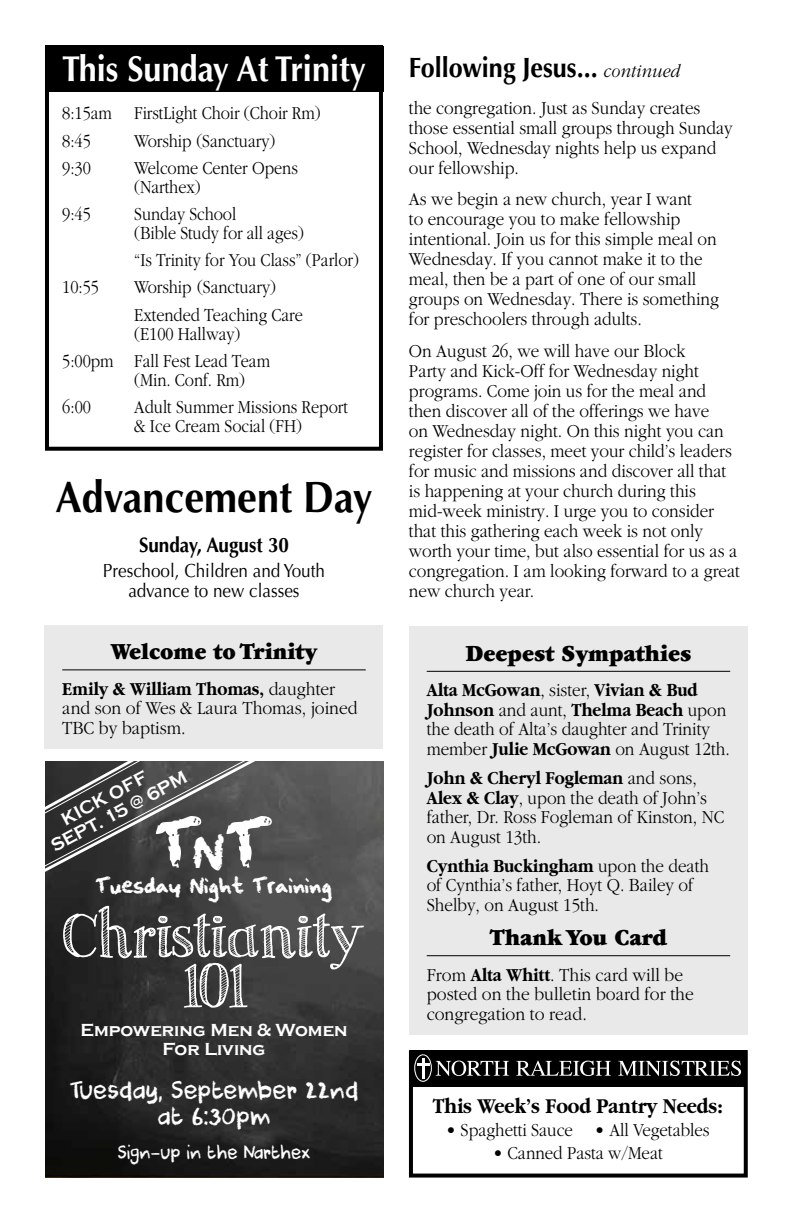
<style>
.page{position:relative;width:792px;height:1224px;background:#fff}
.page>*{position:absolute;margin:0;border:0;box-sizing:border-box;transform-origin:0 0}
.t1{font:63px/50.4px "Sketch Serif";color:#fff;text-align:center}
.t2{font:56px "squeakychalksound";color:#fff}
.t3{font:700 44px "Optima";color:#000;scale:.9 1}
.t4{font:700 36px "Optima";color:#fff;scale:.9 1}
.t5{font:700 28px "Optima";color:#000;scale:.9 1}
.t6{font:900 24px "Garamond";color:#000;scale:.92 1}
.t7{font:24px/25.8px "DK Cool Crayon";color:#fff;text-align:center;scale:.96 1}
.t8{font:700 22px "Garamond";color:#000;scale:.88 1}
.t9{font:700 21px "Optima";color:#000;scale:.9 1}
.t10{font:300 19px/20px "Garamond";color:#000;scale:.9 1}
.t11{font:300 19px/27.2px "Garamond";color:#000;scale:.86 1}
.t12{font:300 19px/19.6px "Garamond";color:#000;scale:.92 1}
.t13{font:300 19px "Garamond";color:#000;scale:.89 1}
.t14{font:19px/19.6px "Optima";color:#000;text-align:center;scale:.9 1}
.t15{font:700 18.6px/18.6px "Copperplate Gothic";color:#fff;scale:.96 1}
.t16{font:700 18px/19px "Copperplate Gothic";color:#fff;text-align:center}
.t17{font:18px "squeakychalksound";color:#fff}
.t18{font:18px "DK Cool Crayon";color:#fff;scale:.94 1}
.s1{font-weight:700}
.s2{font-size:39.2px}
.s3{font-family:"Garamond";font-weight:300;font-style:italic;font-size:19px}
</style>
<div class="page">
<img style="left:45px;top:762px;width:338px;height:416px">
<div style="left:45px;top:45px;width:338px;height:406px;border:4px solid #000"></div>
<div style="left:45px;top:46px;width:338px;height:46px;background:#000"></div>
<svg style="left:44px;top:748px;width:218px;height:138px"></svg>
<div style="left:409px;top:626px;width:338px;height:409px;background:#e9e9ea"></div>
<div style="left:45px;top:625px;width:338px;height:124px;background:#e9e9ea"></div>
<hr style="left:427px;top:671px;width:303px;height:1px;background:#000">
<hr style="left:427px;top:955px;width:303px;height:1px;background:#000">
<hr style="left:62px;top:669px;width:304px;height:1px;background:#000">
<div style="left:410px;top:1050px;width:336px;height:36px;background:#000"></div>
<svg style="left:436px;top:1061px;width:73px;height:15px"></svg>
<svg style="left:516px;top:1061px;width:95px;height:15px"></svg>
<svg style="left:618px;top:1061px;width:123px;height:15px"></svg>
<div style="left:414px;top:1054px;width:18px;height:28px;border:1px solid #fff;border-radius:50%"></div>
<hr style="left:422px;top:1058px;width:2px;height:20px;background:#fff">
<svg style="left:417px;top:1064px;width:12px;height:2px"></svg>
<div style="left:409px;top:1050px;width:339px;height:128px;border:4px solid #000"></div>
<h3 class="t4" style="left:62px;top:48px;width:339px">This Sunday At Trinity</h3>
<p class="t11" style="left:62px;top:100px;width:302px">8:15am FirstLight Choir (Choir Rm)<br>8:45</p>
<p class="t11" style="left:134px;top:127px;width:166px">Worship (Sanctuary)</p>
<p class="t11" style="left:62px;top:154px;width:35px">9:30</p>
<p class="t11" style="left:134px;top:158px;width:192px;line-height:19.2px">Welcome Center Opens (Narthex)</p>
<p class="t11" style="left:62px;top:201px;width:35px">9:45</p>
<p class="t11" style="left:134px;top:205px;width:199px;line-height:19.2px">Sunday School<br>(Bible Study for all ages)</p>
<p class="t11" style="left:134px;top:247px;width:263px">“Is Trinity for You Class” (Parlor)</p>
<p class="t11" style="left:62px;top:274px;width:44px">10:55</p>
<p class="t11" style="left:134px;top:274px;width:198px">Worship (Sanctuary)<br>Extended Teaching Care</p>
<p class="t11" style="left:62px;top:320px;width:243px;text-indent:72px">(E100 Hallway)<br>5:00pm Fall Fest Lead Team</p>
<p class="t11" style="left:134px;top:367px;width:130px">(Min. Conf. Rm)</p>
<p class="t11" style="left:62px;top:394px;width:35px">6:00</p>
<p class="t11" style="left:134px;top:398px;width:250px;line-height:19.2px">Adult Summer Missions Report &amp; Ice Cream Social (FH)</p>
<h3 class="t3" style="left:56px;top:471px;width:354px">Advancement Day</h3>
<p class="t9" style="left:139px;top:532px;width:168px">Sunday, August 30</p>
<p class="t14" style="left:103px;top:561px;width:248px">Preschool, Children and Youth advance to new classes</p>
<p class="t6" style="left:111px;top:639px;width:226px">Welcome to Trinity</p>
<p class="t12" style="left:62px;top:679px;width:322px"><span class="s1">Emily &amp; William Thomas,</span> daughter and son of Wes &amp; Laura Thomas, joined<br>TBC by baptism.</p>
<p class="t15" style="left:39px;top:823px;width:159px;text-indent:22px;rotate:-28deg">KICK OFF<br>SEPT. 15 @ 6PM</p>
<h2 class="t2" style="left:156px;top:815px;width:118px">T<span class="s2">n</span>T</h2>
<p class="t17" style="left:96px;top:877px;width:238px">Tuesday Night Training</p>
<h1 class="t1" style="left:63px;top:911px;width:304px">Christianity<br>101</h1>
<p class="t16" style="left:80px;top:1021px;width:269px">Empowering Men &amp; Women<br>For Living</p>
<p class="t7" style="left:69px;top:1078px;width:303px">Tuesday, September 22nd at 6:30pm</p>
<p class="t18" style="left:118px;top:1141px;width:207px">Sign-up in the Narthex</p>
<h3 class="t5" style="left:409px;top:51px;width:302px">Following Jesus... <span class="s3">continued</span></h3>
<p class="t10" style="left:409px;top:98px;width:361px">the congregation. Just as Sunday creates those essential small groups through Sunday School, Wednesday nights help us expand our fellowship.</p>
<p class="t10" style="left:409px;top:189px;width:346px">As we begin a new church, year I want<br>to encourage you to make fellowship intentional. Join us for this simple meal on Wednesday. If you cannot make it to the meal, then be a part of one of our small groups on Wednesday. There is something for preschoolers through adults.</p>
<p class="t10" style="left:409px;top:341px;width:369px">On August 26, we will have our Block<br>Party and Kick-Off for Wednesday night programs. Come join us for the meal and then discover all of the offerings we have<br>on Wednesday night. On this night you can register for classes, meet your child’s leaders for music and missions and discover all that is happening at your church during this mid-week ministry. I urge you to consider that this gathering each week is not only worth your time, but also essential for us as a congregation. I am looking forward to a great new church year.</p>
<p class="t6" style="left:465px;top:640px;width:247px">Deepest Sympathies</p>
<p class="t10" style="left:427px;top:681px;width:338px"><span class="s1">Alta McGowan</span>, sister, <span class="s1">Vivian &amp; Bud Johnson</span> and aunt, <span class="s1">Thelma Beach</span> upon the death of Alta’s daughter and Trinity member <span class="s1">Julie McGowan</span> on August 12th.</p>
<p class="t10" style="left:427px;top:768px;width:332px"><span class="s1">John &amp; Cheryl Fogleman</span> and sons,<br><span class="s1">Alex &amp; Clay</span>, upon the death of John’s father, Dr. Ross Fogleman of Kinston, NC on August 13th.</p>
<p class="t10" style="left:427px;top:856px;width:315px"><span class="s1">Cynthia Buckingham</span> upon the death of Cynthia’s father, Hoyt Q. Bailey of<br>Shelby, on August 15th.</p>
<p class="t6" style="left:490px;top:925px;width:194px">Thank You Card</p>
<p class="t12" style="left:427px;top:965px;width:292px">From <span class="s1">Alta Whitt</span>. This card will be posted on the bulletin board for the congregation to read.</p>
<p class="t8" style="left:433px;top:1094px;width:331px">This Week’s Food Pantry Needs:</p>
<p class="t13" style="left:446px;top:1120px;width:298px">• Spaghetti Sauce • All Vegetables</p>
<p class="t13" style="left:493px;top:1143px;width:193px">• Canned Pasta w/Meat</p>
</div>
